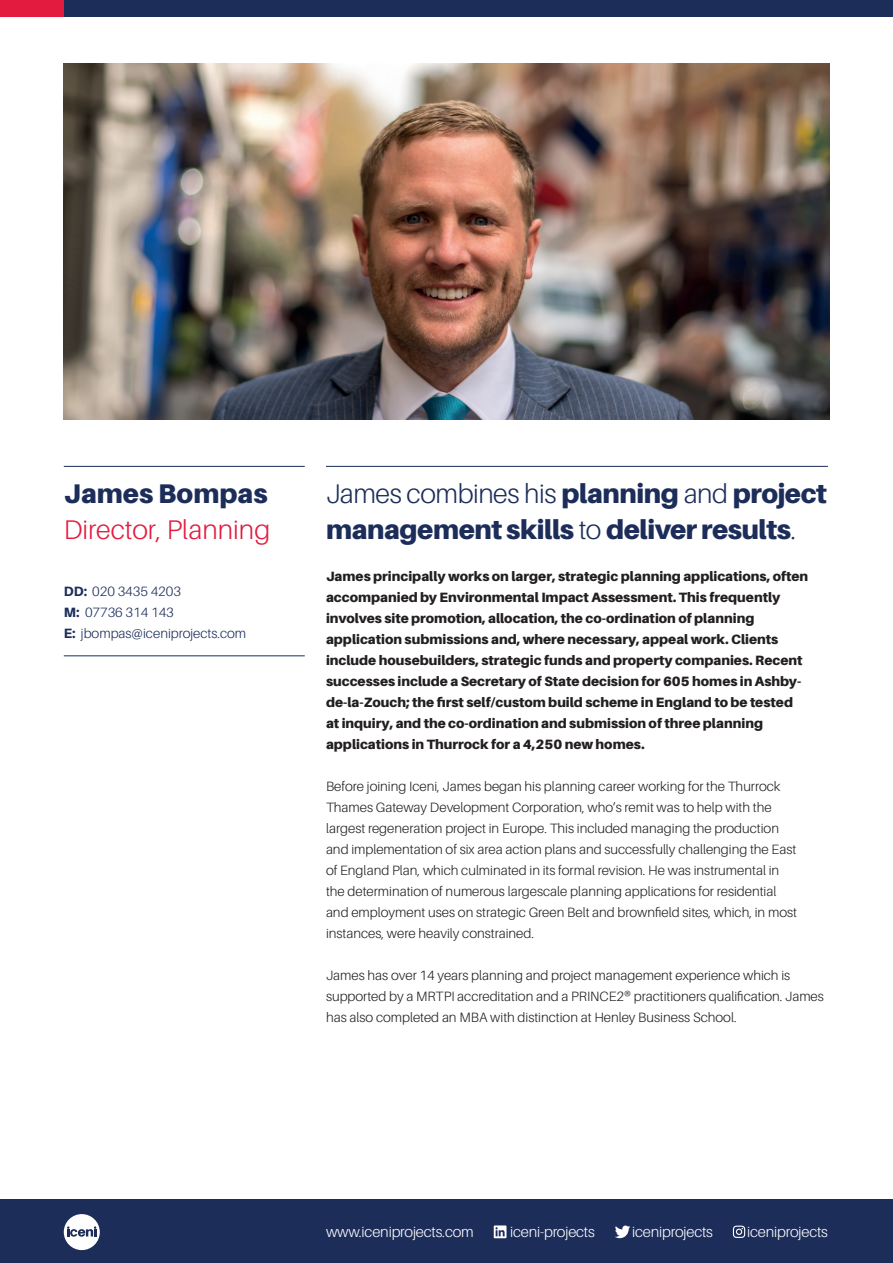
<style>
.page{position:relative;width:893px;height:1263px;background:#fff}
.page>*{position:absolute;margin:0;border:0;box-sizing:border-box;transform-origin:0 0}
.t1{font:900 27px/36px "Aileron";letter-spacing:-.015em;color:#1c2d5a}
.t2{font:300 27px "Aileron";color:#e31b3f}
.t3{font:300 15px "Aileron";letter-spacing:-.01em;color:#fff}
.t4{font:300 13.5px/21px "Aileron";color:#231f20}
.t5{font:900 13.5px/21px "Aileron";color:#231f20}
.t6{font:300 13.5px/21px "Aileron";color:#1c2d5a}
.s1{font-weight:800}
.s2{font-weight:300}
</style>
<div class="page">
<img style="left:64px;top:64px;width:765px;height:355px">
<hr style="left:64px;top:655px;width:241px;height:1px;background:#1c2d5a">
<hr style="left:326px;top:466px;width:502px;height:1px;background:#1c2d5a">
<hr style="left:64px;top:466px;width:241px;height:1px;background:#1c2d5a">
<div style="left:64px;top:0;width:829px;height:17px;background:#1c2d5a"></div>
<div style="left:0;top:0;width:64px;height:17px;background:#e31b3f"></div>
<div style="left:0;top:1199px;width:893px;height:64px;background:#1c2d5a"></div>
<div style="left:64px;top:1214px;width:36px;height:36px;background:#fff;border-radius:50%"></div>
<svg style="left:67px;top:1226px;width:30px;height:11px"></svg>
<svg style="left:494px;top:1225px;width:13px;height:13px"></svg>
<svg style="left:615px;top:1225px;width:15px;height:13px"></svg>
<svg style="left:733px;top:1225px;width:12px;height:13px"></svg>
<h1 class="t1" style="left:64px;top:475px;width:205px">James Bompas</h1>
<h1 class="t2" style="left:64px;top:514px;width:208px">Director, Planning</h1>
<p class="t6" style="left:64px;top:581px;width:184px"><span class="s1">DD:</span> 020 3435 4203<br><span class="s1">M:</span> 07736 314 143<br><span class="s1">E:</span> jbompas@iceniprojects.com</p>
<h1 class="t1" style="left:326px;top:475px;width:502px"><span class="s2">James combines his</span> planning <span class="s2">and</span> project management skills <span class="s2">to</span> deliver results<span class="s2">.</span></h1>
<p class="t5" style="left:326px;top:566px;width:484px">James principally works on larger, strategic planning applications, often accompanied by Environmental Impact Assessment. This frequently involves site promotion, allocation, the co-ordination of planning application submissions and, where necessary, appeal work. Clients include housebuilders, strategic funds and property companies. Recent successes include a Secretary of State decision for 605 homes in Ashby&shy;de-la-Zouch; the first self/custom build scheme in England to be tested at inquiry, and the co-ordination and submission of three planning applications in Thurrock for a 4,250 new homes.</p>
<p class="t4" style="left:326px;top:776px;width:472px">Before joining Iceni, James began his planning career working for the Thurrock Thames Gateway Development Corporation, who’s remit was to help with the largest regeneration project in Europe. This included managing the production and implementation of six area action plans and successfully challenging the East of England Plan, which culminated in its formal revision. He was instrumental in the determination of numerous largescale planning applications for residential and employment uses on strategic Green Belt and brownfield sites, which, in most instances, were heavily constrained.</p>
<p class="t4" style="left:326px;top:965px;width:499px">James has over 14 years planning and project management experience which is supported by a MRTPI accreditation and a PRINCE2® practitioners qualification. James has also completed an MBA with distinction at Henley Business School.</p>
<p class="t3" style="left:326px;top:1223px;width:149px">www.iceniprojects.com</p>
<p class="t3" style="left:510px;top:1223px;width:86px">iceni-projects</p>
<p class="t3" style="left:632px;top:1223px;width:82px">iceniprojects</p>
<p class="t3" style="left:747px;top:1223px;width:82px">iceniprojects</p>
</div>
